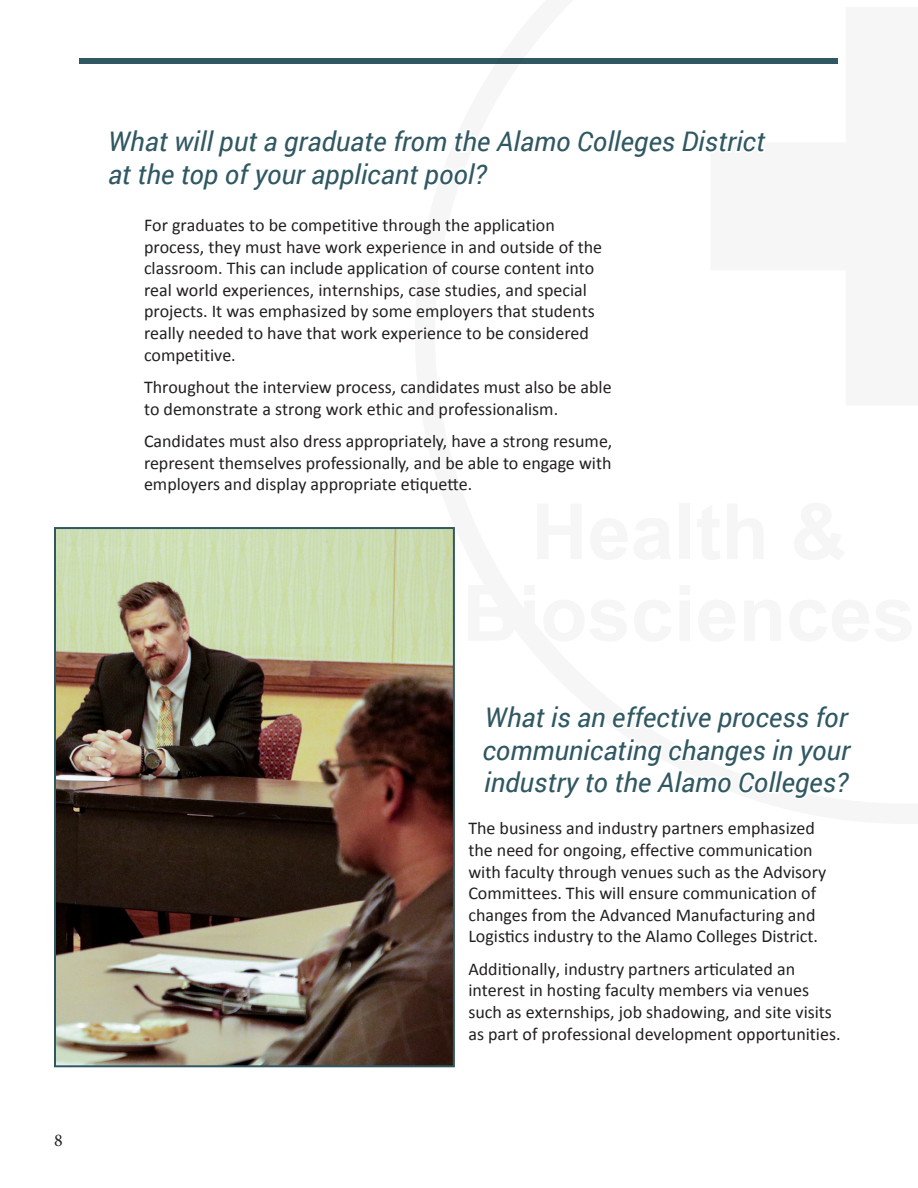
<style>
.page{position:relative;width:918px;height:1188px;background:#fff}
.page>*{position:absolute;margin:0;border:0;box-sizing:border-box;transform-origin:0 0}
.t1{font:italic 27px/32.4px "Roboto";color:#305862}
.t2{font:18px/21.6px "Calibri";color:#231f20}
.t3{font:18px "Minion Pro";color:#231f20}
</style>
<div class="page">
<div style="left:80px;top:59px;width:758px;height:5px;background:#305862"></div>
<img style="left:57px;top:530px;width:395px;height:534px">
<div style="left:54px;top:527px;width:401px;height:540px;border:2px solid #305862"></div>
<p class="t1" style="left:108px;top:124px;width:659px">What will put a graduate from the Alamo Colleges District at the top of your applicant pool?</p>
<p class="t2" style="left:144px;top:214px;width:460px">For graduates to be competitive through the application process, they must have work experience in and outside of the classroom. This can include application of course content into real world experiences, internships, case studies, and special projects. It was emphasized by some employers that students really needed to have that work experience to be considered competitive.</p>
<p class="t2" style="left:144px;top:376px;width:469px">Throughout the interview process, candidates must also be able to demonstrate a strong work ethic and professionalism.</p>
<p class="t2" style="left:144px;top:430px;width:470px;text-align:justify">Candidates must also dress appropriately, have a strong resume, represent themselves professionally, and be able to engage with employers and display appropriate etiquette.</p>
<p class="t3" style="left:54px;top:1128px;width:10px">8</p>
<p class="t1" style="left:482px;top:700px;width:369px;text-align:justify">What is an effective process for communicating changes in your industry to the Alamo Colleges?</p>
<p class="t2" style="left:468px;top:818px;width:359px">The business and industry partners emphasized the need for ongoing, effective communication with faculty through venues such as the Advisory Committees. This will ensure communication of changes from the Advanced Manufacturing and Logistics industry to the Alamo Colleges District.</p>
<p class="t2" style="left:468px;top:958px;width:374px">Additionally, industry partners articulated an interest in hosting faculty members via venues such as externships, job shadowing, and site visits as part of professional development opportunities.</p>
</div>
